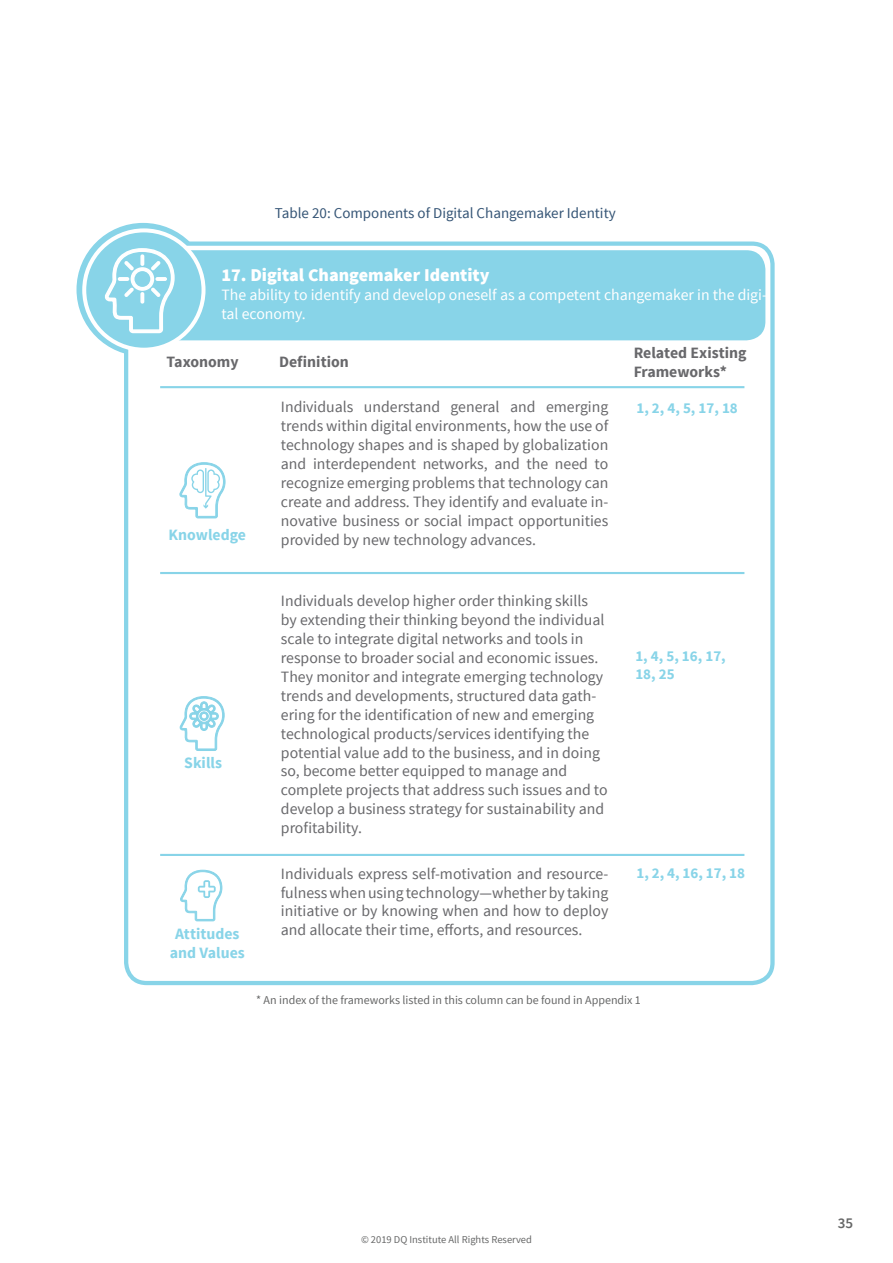
<style>
.page{position:relative;width:893px;height:1263px;background:#fff}
.page>*{position:absolute;margin:0;border:0;box-sizing:border-box;transform-origin:0 0}
.t1{font:900 18px "Source Sans Pro";color:#fff}
.t2{font:15.75px/18.9px "Source Sans Pro";color:#68686b;text-align:justify}
.t3{font:15.75px/18.9px "Source Sans Pro";color:#fff}
.t4{font:700 15.75px/18.9px "Source Sans Pro";color:#68686b}
.t5{font:700 15.75px/18.9px "Source Sans Pro";color:#88d4e8;text-align:center}
.t6{font:15px "Source Sans Pro";color:#345475}
.t7{font:700 15px/18px "Source Sans Pro";color:#88d4e8}
.t8{font:600 15px "Source Sans Pro";color:#666767}
.t9{font:12px "Source Sans Pro";color:#666767}
.t10{font:10.5px "Source Sans Pro";color:#666767}
</style>
<div class="page">
<svg style="left:77px;top:224px;width:132px;height:131px"></svg>
<div style="left:126px;top:244px;width:646px;height:739px;background:#fff;border-radius:21px"></div>
<div style="left:124px;top:241px;width:651px;height:744px;border:4px solid #88d4e8;border-radius:21px"></div>
<div style="left:155px;top:248px;width:612px;height:94px;background:#88d4e8;border-radius:21px"></div>
<div style="left:153px;top:246px;width:617px;height:99px;border:4px solid #fff;border-radius:21px"></div>
<div style="left:84px;top:230px;width:120px;height:120px;background:#88d4e8;border-radius:50%"></div>
<div style="left:82px;top:228px;width:124px;height:124px;border:4px solid #fff;border-radius:50%"></div>
<hr style="left:160px;top:386px;width:584px;height:2px;background:#88d4e8">
<hr style="left:160px;top:572px;width:584px;height:2px;background:#88d4e8">
<hr style="left:160px;top:854px;width:584px;height:2px;background:#88d4e8">
<svg style="left:179px;top:696px;width:46px;height:55px"></svg>
<svg style="left:180px;top:870px;width:42px;height:52px"></svg>
<svg style="left:179px;top:462px;width:46px;height:57px"></svg>
<svg style="left:103px;top:245px;width:72px;height:195px"></svg>
<p class="t6" style="left:275px;top:203px;width:342px">Table 20: Components of Digital Changemaker Identity</p>
<p class="t1" style="left:221px;top:263px;width:270px">17. Digital Changemaker Identity</p>
<p class="t3" style="left:221px;top:286px;width:547px">The ability to identify and develop oneself as a competent changemaker in the digi&shy;tal economy.</p>
<p class="t4" style="left:167px;top:353px;width:74px">Taxonomy</p>
<p class="t4" style="left:279px;top:353px;width:71px">Definition</p>
<p class="t4" style="left:634px;top:344px;width:114px">Related Existing<br>Frameworks*</p>
<p class="t5" style="left:169px;top:526px;width:79px">Knowledge</p>
<p class="t2" style="left:281px;top:398px;width:329px">Individuals understand general and emerging trends within digital environments, how the use of technology shapes and is shaped by globalization and interdependent networks, and the need to recognize emerging problems that technology can create and address. They identify and evaluate in&shy;novative business or social impact opportunities provided by new technology advances.</p>
<p class="t7" style="left:636px;top:400px;width:103px">1, 2, 4, 5, 17, 18</p>
<p class="t5" style="left:184px;top:754px;width:39px">Skills</p>
<p class="t5" style="left:170px;top:925px;width:76px">Attitudes and Values</p>
<p class="t2" style="left:281px;top:592px;width:328px;text-align:left">Individuals develop higher order thinking skills by extending their thinking beyond the individual scale to integrate digital networks and tools in response to broader social and economic issues.<br>They monitor and integrate emerging technology trends and developments, structured data gath&shy;ering for the identification of new and emerging technological products/services identifying the potential value add to the business, and in doing so, become better equipped to manage and complete projects that address such issues and to develop a business strategy for sustainability and profitability.</p>
<p class="t2" style="left:281px;top:864px;width:329px">Individuals express self-motivation and resource&shy;fulness when using technology—whether by taking initiative or by knowing when and how to deploy and allocate their time, efforts, and resources.</p>
<p class="t7" style="left:635px;top:648px;width:92px">1, 4, 5, 16, 17,<br>18, 25</p>
<p class="t7" style="left:636px;top:864px;width:110px">1, 2, 4, 16, 17, 18</p>
<p class="t9" style="left:256px;top:993px;width:386px">* An index of the frameworks listed in this column can be found in Appendix 1</p>
<p class="t10" style="left:361px;top:1233px;width:172px">© 2019 DQ Institute All Rights Reserved</p>
<p class="t8" style="left:838px;top:1213px;width:17px">35</p>
</div>
